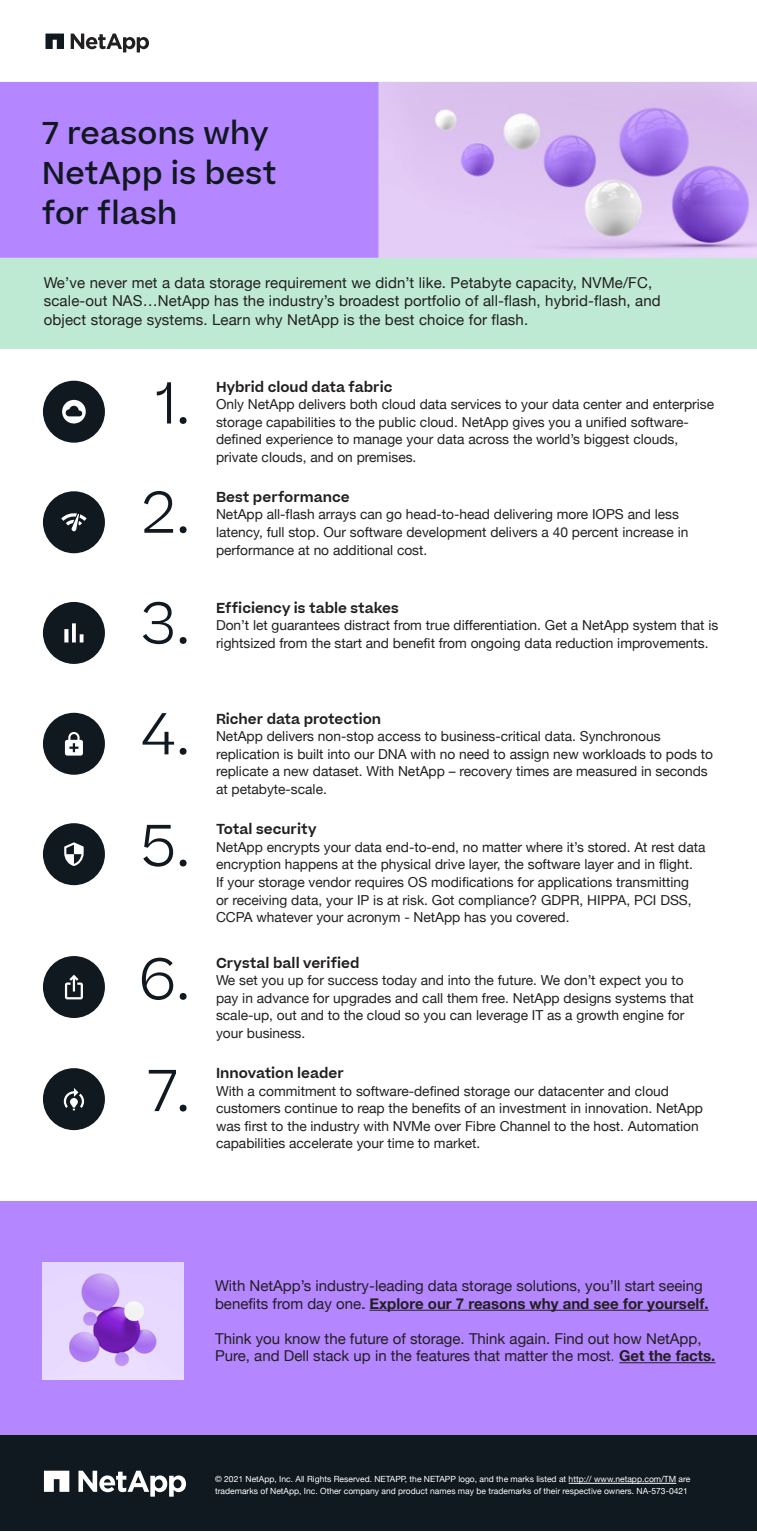
<style>
.page{position:relative;width:757px;height:1532px;background:#fff}
.page>*{position:absolute;margin:0;border:0;box-sizing:border-box;transform-origin:0 0}
.t1{font:300 56.38px/109.9px "Beatrice";color:#101820;text-align:justify}
.t2{font:500 30px/40px "Beatrice";letter-spacing:.01em;color:#101820}
.t3{font:15px/17.5px "Helvetica Neue";letter-spacing:.01em;color:#231f20}
.t4{font:13.75px/17.5px "Helvetica Neue";color:#231f20}
.t5{font:600 13.75px "Beatrice";color:#231f20}
.t6{font:8.5px/11.2px "Helvetica Neue";color:#fff}
.s1{font-weight:700}
</style>
<div class="page">
<div style="left:0;top:1201px;width:756px;height:237px;background:#b486ff"></div>
<img style="left:378px;top:82px;width:378px;height:176px">
<div style="left:0;top:82px;width:378px;height:176px;background:#b486ff"></div>
<div style="left:0;top:1435px;width:756px;height:96px;background:#101820"></div>
<hr style="left:568px;top:1482px;width:108px;height:1px;background:#fff">
<div style="left:43px;top:823px;width:62px;height:62px;background:#101820;border-radius:50%"></div>
<svg style="left:64px;top:842px;width:20px;height:24px"></svg>
<div style="left:43px;top:956px;width:62px;height:62px;background:#101820;border-radius:50%"></div>
<svg style="left:65px;top:974px;width:18px;height:25px"></svg>
<div style="left:43px;top:491px;width:62px;height:62px;background:#101820;border-radius:50%"></div>
<svg style="left:61px;top:513px;width:26px;height:18px"></svg>
<div style="left:43px;top:381px;width:62px;height:61px;background:#101820;border-radius:50%"></div>
<svg style="left:62px;top:400px;width:24px;height:23px"></svg>
<div style="left:43px;top:602px;width:62px;height:62px;background:#101820;border-radius:50%"></div>
<svg style="left:64px;top:623px;width:19px;height:19px"></svg>
<div style="left:43px;top:712px;width:62px;height:62px;background:#101820;border-radius:50%"></div>
<svg style="left:65px;top:732px;width:18px;height:23px"></svg>
<div style="left:43px;top:1068px;width:62px;height:62px;background:#101820;border-radius:50%"></div>
<svg style="left:64px;top:1088px;width:20px;height:22px"></svg>
<div style="left:0;top:258px;width:756px;height:90px;background:#beead3"></div>
<img style="left:42px;top:1262px;width:141px;height:117px">
<div style="left:613px;top:1347px;width:103px;height:17px;background:linear-gradient(to right,#b486ff,#b486ff)"></div>
<svg style="left:369px;top:1309px;width:340px;height:2px"></svg>
<svg style="left:45px;top:33px;width:104px;height:20px"></svg>
<svg style="left:43px;top:1470px;width:143px;height:27px"></svg>
<h2 class="t2" style="left:42px;top:113px;width:236px">7 reasons why<br>NetApp is best for flash</h2>
<p class="t3" style="left:44px;top:274px;width:618px;line-height:18.8px">We’ve never met a data storage requirement we didn’t like. Petabyte capacity, NVMe/FC, scale-out NAS…NetApp has the industry’s broadest portfolio of all-flash, hybrid-flash, and object storage systems. Learn why NetApp is the best choice for flash.</p>
<h1 class="t1" style="left:141px;top:348px;width:51px">1.<br>2.<br>3.</h1>
<h1 class="t1" style="left:141px;top:677px;width:51px;line-height:111.6px">4.<br>5.</h1>
<h1 class="t1" style="left:139px;top:923px;width:53px">6.</h1>
<h1 class="t1" style="left:147px;top:1035px;width:44px">7.</h1>
<p class="t5" style="left:216px;top:377px;width:178px">Hybrid cloud data fabric</p>
<p class="t4" style="left:216px;top:396px;width:499px">Only NetApp delivers both cloud data services to your data center and enterprise storage capabilities to the public cloud. NetApp gives you a unified software&shy;defined experience to manage your data across the world’s biggest clouds, private clouds, and on premises.</p>
<p class="t5" style="left:216px;top:488px;width:135px">Best performance</p>
<p class="t4" style="left:216px;top:506px;width:473px">NetApp all-flash arrays can go head-to-head delivering more IOPS and less latency, full stop. Our software development delivers a 40 percent increase in performance at no additional cost.</p>
<p class="t5" style="left:216px;top:598px;width:184px">Efficiency is table stakes</p>
<p class="t4" style="left:216px;top:617px;width:503px">Don’t let guarantees distract from true differentiation. Get a NetApp system that is rightsized from the start and benefit from ongoing data reduction improvements.</p>
<p class="t5" style="left:216px;top:709px;width:167px">Richer data protection</p>
<p class="t4" style="left:216px;top:728px;width:498px">NetApp delivers non-stop access to business-critical data. Synchronous replication is built into our DNA with no need to assign new workloads to pods to replicate a new dataset. With NetApp – recovery times are measured in seconds at petabyte-scale.</p>
<p class="t5" style="left:216px;top:820px;width:102px">Total security</p>
<p class="t4" style="left:216px;top:839px;width:491px">NetApp encrypts your data end-to-end, no matter where it’s stored. At rest data encryption happens at the physical drive layer, the software layer and in flight.<br>If your storage vendor requires OS modifications for applications transmitting<br>or receiving data, your IP is at risk. Got compliance? GDPR, HIPPA, PCI DSS, CCPA whatever your acronym - NetApp has you covered.</p>
<p class="t5" style="left:216px;top:953px;width:145px">Crystal ball verified</p>
<p class="t4" style="left:216px;top:972px;width:479px">We set you up for success today and into the future. We don’t expect you to pay in advance for upgrades and call them free. NetApp designs systems that scale-up, out and to the cloud so you can leverage IT as a growth engine for your business.</p>
<p class="t5" style="left:216px;top:1064px;width:129px">Innovation leader</p>
<p class="t4" style="left:216px;top:1082px;width:488px">With a commitment to software-defined storage our datacenter and cloud customers continue to reap the benefits of an investment in innovation. NetApp was first to the industry with NVMe over Fibre Channel to the host. Automation capabilities accelerate your time to market.</p>
<p class="t3" style="left:215px;top:1277px;width:495px">With NetApp’s industry-leading data storage solutions, you’ll start seeing benefits from day one. <span class="s1">Explore our 7 reasons why and see for yourself.</span></p>
<p class="t3" style="left:215px;top:1330px;width:501px">Think you know the future of storage. Think again. Find out how NetApp,<br>Pure, and Dell stack up in the features that matter the most. <span class="s1">Get the facts.</span></p>
<p class="t6" style="left:215px;top:1474px;width:476px">© 2021 NetApp, Inc. All Rights Reserved. NETAPP, the NETAPP logo, and the marks listed at http:// www.netapp.com/TM are trademarks of NetApp, Inc. Other company and product names may be trademarks of their respective owners. NA-573-0421</p>
</div>
